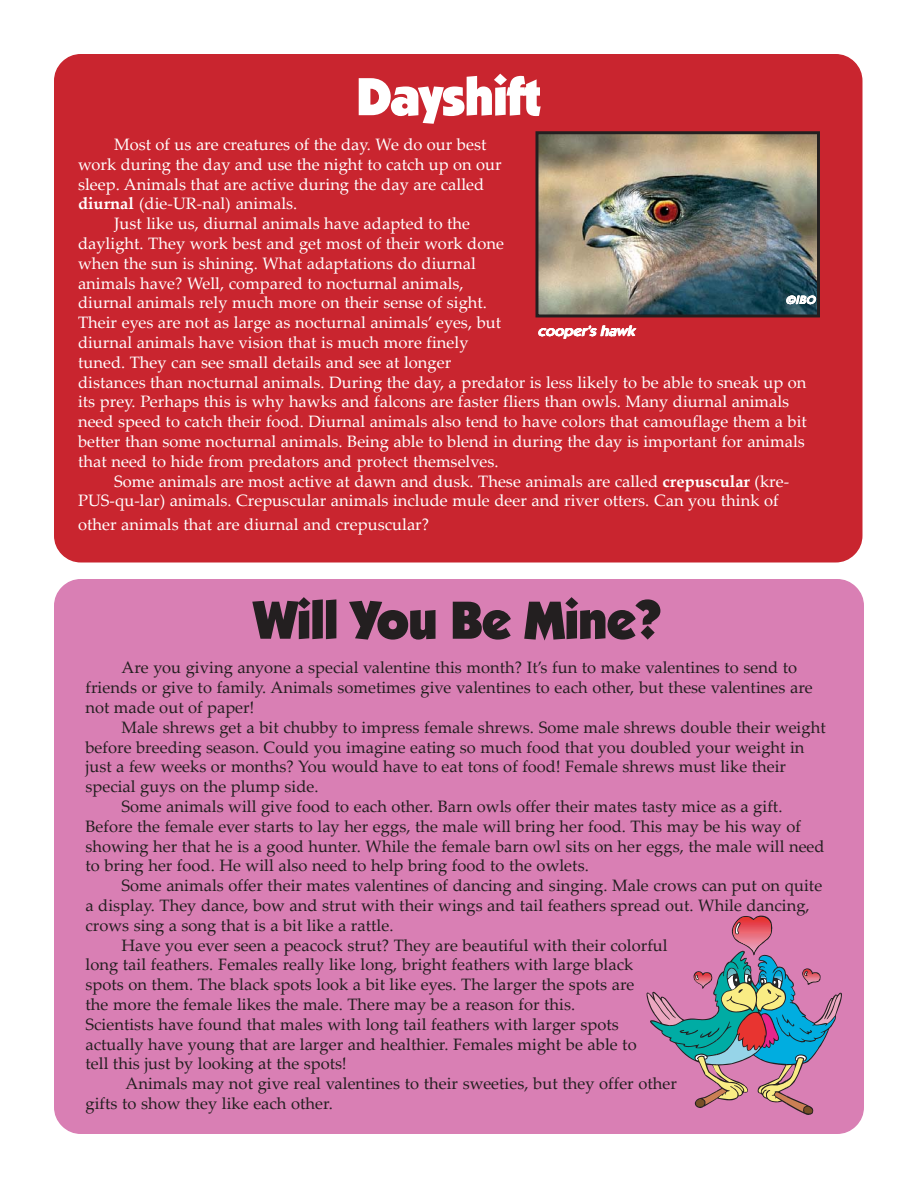
<style>
.page{position:relative;width:918px;height:1188px;background:#fff}
.page>*{position:absolute;margin:0;border:0;box-sizing:border-box;transform-origin:0 0}
.t1{font:900 54px "Itc Kabel";letter-spacing:-.025em;color:#231f20}
.t2{font:900 54px "Itc Kabel";letter-spacing:-.025em;color:#fff}
.t3{font:16.5px/19.8px "Palatino Linotype";letter-spacing:.005em;color:#231f20}
.t4{font:16.5px "Palatino Linotype";letter-spacing:.005em;color:#fff}
.t5{font:italic 600 15px "Itc Kabel";color:#fff}
.t6{font:italic 600 12px "Itc Kabel";color:#fff}
.s1{font-weight:700}
</style>
<div class="page">
<div style="left:54px;top:579px;width:810px;height:555px;background:#d97fb4"></div>
<div style="left:54px;top:54px;width:809px;height:509px;background:#c9252f"></div>
<img style="left:539px;top:135px;width:277px;height:178px">
<div style="left:535px;top:131px;width:285px;height:186px;border:3px solid #231f20"></div>
<svg style="left:646px;top:916px;width:196px;height:199px"></svg>
<h1 class="t2" style="left:356px;top:76px;width:187px">Dayshift</h1>
<p class="t4" style="left:114px;top:138px;width:374px">Most of us are creatures of the day. We do our best</p>
<p class="t4" style="left:78px;top:158px;width:425px">work during the day and use the night to catch up on our</p>
<p class="t4" style="left:78px;top:178px;width:408px">sleep. Animals that are active during the day are called</p>
<p class="t4" style="left:78px;top:197px;width:221px"><span class="s1">diurnal</span> (die-UR-nal) animals.</p>
<p class="t4" style="left:114px;top:217px;width:358px">Just like us, diurnal animals have adapted to the</p>
<p class="t4" style="left:78px;top:237px;width:427px">daylight. They work best and get most of their work done</p>
<p class="t4" style="left:78px;top:257px;width:399px">when the sun is shining. What adaptations do diurnal</p>
<p class="t4" style="left:78px;top:277px;width:387px">animals have? Well, compared to nocturnal animals,</p>
<p class="t4" style="left:78px;top:296px;width:411px">diurnal animals rely much more on their sense of sight.</p>
<p class="t4" style="left:78px;top:316px;width:425px">Their eyes are not as large as nocturnal animals’ eyes, but</p>
<p class="t4" style="left:78px;top:336px;width:392px">diurnal animals have vision that is much more finely</p>
<p class="t4" style="left:78px;top:356px;width:375px">tuned. They can see small details and see at longer</p>
<p class="t4" style="left:78px;top:376px;width:730px">distances than nocturnal animals. During the day, a predator is less likely to be able to sneak up on</p>
<p class="t4" style="left:78px;top:395px;width:713px">its prey. Perhaps this is why hawks and falcons are faster fliers than owls. Many diurnal animals</p>
<p class="t4" style="left:78px;top:415px;width:730px">need speed to catch their food. Diurnal animals also tend to have colors that camouflage them a bit</p>
<p class="t4" style="left:78px;top:435px;width:728px">better than some nocturnal animals. Being able to blend in during the day is important for animals</p>
<p class="t4" style="left:78px;top:455px;width:422px">that need to hide from predators and protect themselves.</p>
<p class="t4" style="left:114px;top:475px;width:677px">Some animals are most active at dawn and dusk. These animals are called <span class="s1">crepuscular</span> (kre-</p>
<p class="t4" style="left:78px;top:494px;width:702px">PUS-qu-lar) animals. Crepuscular animals include mule deer and river otters. Can you think of</p>
<p class="t4" style="left:78px;top:518px;width:353px">other animals that are diurnal and crepuscular?</p>
<p class="t6" style="left:786px;top:296px;width:33px">©IBO</p>
<p class="t5" style="left:538px;top:326px;width:98px">cooper’s hawk</p>
<h1 class="t1" style="left:253px;top:599px;width:411px">Will You Be Mine?</h1>
<p class="t3" style="left:86px;top:660px;width:729px;text-indent:36px">Are you giving anyone a special valentine this month? It’s fun to make valentines to send to friends or give to family. Animals sometimes give valentines to each other, but these valentines are not made out of paper!</p>
<p class="t3" style="left:122px;top:719px;width:706px">Male shrews get a bit chubby to impress female shrews. Some male shrews double their weight</p>
<p class="t3" style="left:86px;top:739px;width:721px">before breeding season. Could you imagine eating so much food that you doubled your weight in</p>
<p class="t3" style="left:86px;top:759px;width:702px">just a few weeks or months? You would have to eat tons of food! Female shrews must like their</p>
<p class="t3" style="left:86px;top:779px;width:235px">special guys on the plump side.</p>
<p class="t3" style="left:122px;top:798px;width:662px">Some animals will give food to each other. Barn owls offer their mates tasty mice as a gift.</p>
<p class="t3" style="left:86px;top:818px;width:717px">Before the female ever starts to lay her eggs, the male will bring her food. This may be his way of</p>
<p class="t3" style="left:86px;top:838px;width:741px">showing her that he is a good hunter. While the female barn owl sits on her eggs, the male will need</p>
<p class="t3" style="left:86px;top:858px;width:505px">to bring her food. He will also need to help bring food to the owlets.</p>
<p class="t3" style="left:122px;top:878px;width:702px">Some animals offer their mates valentines of dancing and singing. Male crows can put on quite</p>
<p class="t3" style="left:86px;top:897px;width:726px">a display. They dance, bow and strut with their wings and tail feathers spread out. While dancing,</p>
<p class="t3" style="left:86px;top:917px;width:309px">crows sing a song that is a bit like a rattle.</p>
<p class="t3" style="left:122px;top:937px;width:548px">Have you ever seen a peacock strut? They are beautiful with their colorful</p>
<p class="t3" style="left:86px;top:957px;width:549px">long tail feathers. Females really like long, bright feathers with large black</p>
<p class="t3" style="left:86px;top:977px;width:551px">spots on them. The black spots look a bit like eyes. The larger the spots are</p>
<p class="t3" style="left:86px;top:996px;width:491px">the more the female likes the male. There may be a reason for this.</p>
<p class="t3" style="left:86px;top:1016px;width:535px">Scientists have found that males with long tail feathers with larger spots</p>
<p class="t3" style="left:86px;top:1036px;width:553px">actually have young that are larger and healthier. Females might be able to</p>
<p class="t3" style="left:86px;top:1056px;width:263px">tell this just by looking at the spots!</p>
<p class="t3" style="left:126px;top:1076px;width:553px">Animals may not give real valentines to their sweeties, but they offer other</p>
<p class="t3" style="left:86px;top:1095px;width:249px">gifts to show they like each other.</p>
</div>
